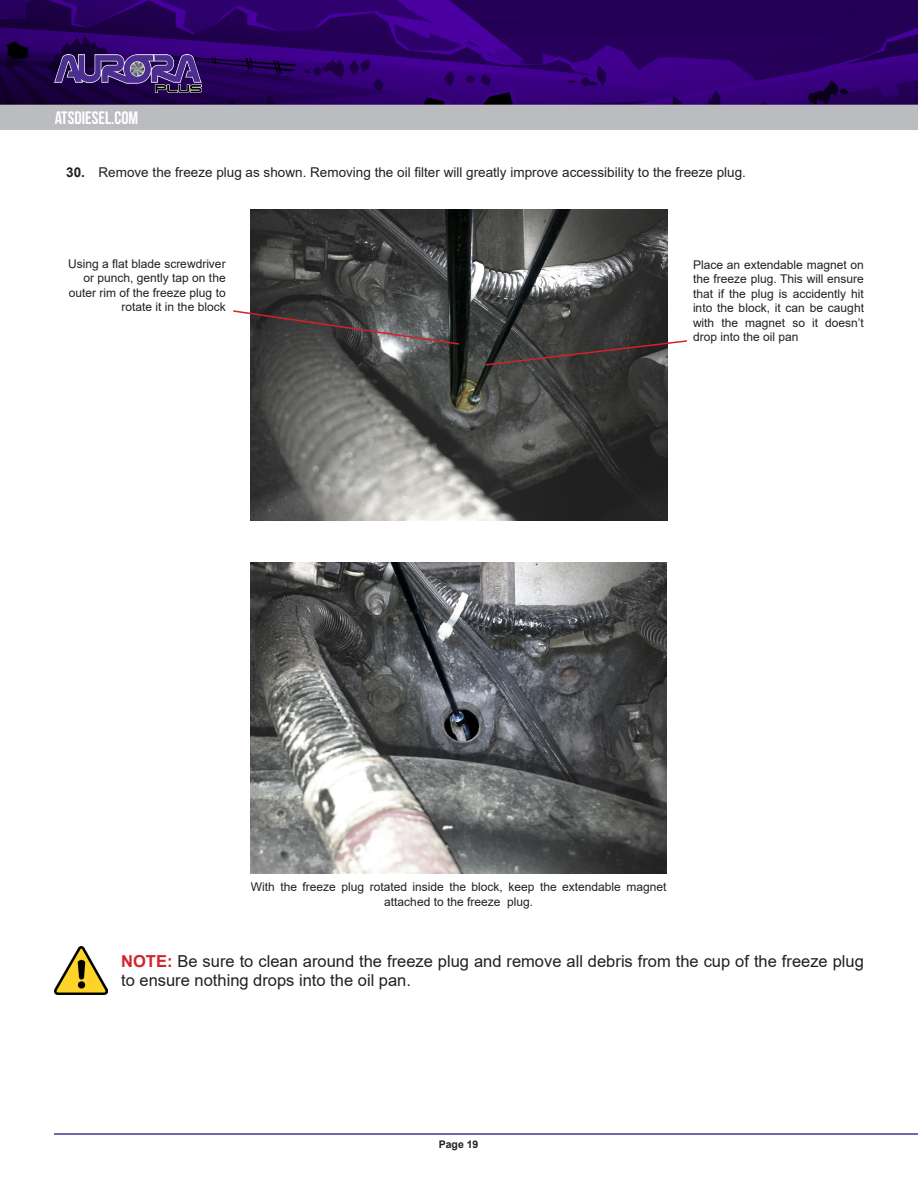
<style>
.page{position:relative;width:918px;height:1188px;background:#fff}
.page>*{position:absolute;margin:0;border:0;box-sizing:border-box;transform-origin:0 0}
.t1{font:18px "Bebas Neue";color:#fff}
.t2{font:16.5px/19.8px "Arial";color:#231f20}
.t3{font:13.5px "Arial";color:#231f20}
.t4{font:700 13.5px "Arial";color:#231f20}
.t5{font:12px/14.4px "Arial";color:#231f20;text-align:right}
.t6{font:700 10.5px "Arial";color:#231f20}
.s1{font-weight:700;color:#d1232a}
</style>
<div class="page">
<img style="left:0;top:0;width:918px;height:130px">
<hr style="left:54px;top:1133px;width:864px;height:2px;background:#4c3091">
<img style="left:55px;top:55px;width:147px;height:37px">
<img style="left:55px;top:946px;width:53px;height:49px">
<img style="left:251px;top:209px;width:416px;height:311px">
<svg style="left:233px;top:309px;width:228px;height:37px;background:#5d5757"></svg>
<svg style="left:484px;top:339px;width:203px;height:28px;background:#534a4a"></svg>
<img style="left:251px;top:563px;width:416px;height:310px">
<p class="t1" style="left:55px;top:108px;width:85px">ATSDIESEL.COM</p>
<p class="t4" style="left:66px;top:163px;width:20px">30.</p>
<p class="t3" style="left:99px;top:163px;width:649px">Remove the freeze plug as shown. Removing the oil filter will greatly improve accessibility to the freeze plug.</p>
<p class="t5" style="left:68px;top:256px;width:159px">Using a flat blade screwdriver or punch, gently tap on the outer rim of the freeze plug to rotate it in the block</p>
<p class="t5" style="left:693px;top:257px;width:173px;text-align:justify">Place an extendable magnet on the freeze plug. This will ensure that if the plug is accidently hit into the block, it can be caught with the magnet so it doesn’t drop into the oil pan</p>
<p class="t5" style="left:251px;top:880px;width:417px;text-align:center">With the freeze plug rotated inside the block, keep the extendable magnet attached to the freeze plug.</p>
<p class="t2" style="left:121px;top:951px;width:744px"><span class="s1">NOTE:</span> Be sure to clean around the freeze plug and remove all debris from the cup of the freeze plug to ensure nothing drops into the oil pan.</p>
<p class="t6" style="left:439px;top:1137px;width:41px">Page 19</p>
</div>
